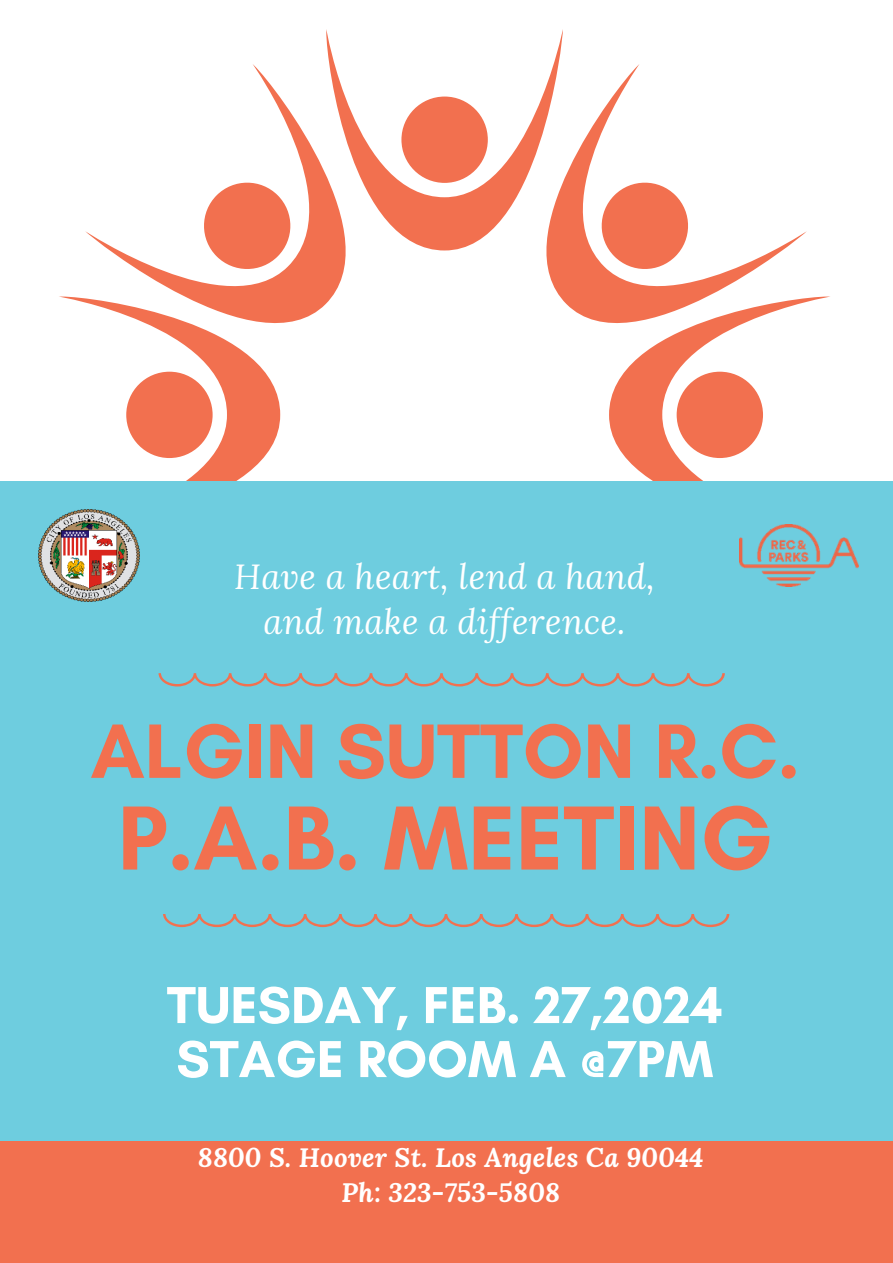
<style>
.page{position:relative;width:893px;height:1263px;background:#fff}
.page>*{position:absolute;margin:0;border:0;box-sizing:border-box;transform-origin:0 0}
.t1{font:700 92.62px "Glacial Indifference";color:#f2704f}
.t2{font:700 78.38px "Glacial Indifference";color:#f2704f}
.t3{font:700 52.95px/54px "Glacial Indifference";color:#fff}
.t4{font:italic 34.72px/45px "Lora";letter-spacing:.01em;color:#fff;text-align:center}
.t5{font:italic 700 26.47px "Lora";letter-spacing:.01em;color:#fff}
</style>
<div class="page">
<svg style="left:326px;top:29px;width:237px;height:221px"></svg>
<div style="left:401px;top:97px;width:87px;height:86px;background:#f2704f;border-radius:50%"></div>
<svg style="left:609px;top:297px;width:221px;height:185px"></svg>
<div style="left:676px;top:372px;width:87px;height:86px;background:#f2704f;border-radius:50%"></div>
<svg style="left:59px;top:297px;width:221px;height:185px"></svg>
<div style="left:126px;top:372px;width:87px;height:86px;background:#f2704f;border-radius:50%"></div>
<svg style="left:501px;top:64px;width:306px;height:307px"></svg>
<svg style="left:597px;top:178px;width:95px;height:95px"></svg>
<svg style="left:85px;top:64px;width:306px;height:307px"></svg>
<svg style="left:200px;top:178px;width:94px;height:95px"></svg>
<svg style="left:501px;top:458px;width:306px;height:24px"></svg>
<svg style="left:85px;top:458px;width:306px;height:24px"></svg>
<div style="left:0;top:482px;width:893px;height:781px;background:#6ecddf"></div>
<div style="left:0;top:1141px;width:893px;height:122px;background:#f2704f"></div>
<svg style="left:158px;top:673px;width:566px;height:13px"></svg>
<svg style="left:163px;top:914px;width:566px;height:13px"></svg>
<img style="left:39px;top:509px;width:101px;height:92px">
<img style="left:740px;top:524px;width:118px;height:62px">
<p class="t4" style="left:234px;top:553px;width:422px">Have a heart, lend a hand, and make a difference.</p>
<p class="t2" style="left:91px;top:703px;width:710px">ALGIN SUTTON R.C.</p>
<p class="t1" style="left:118px;top:781px;width:656px">P.A.B. MEETING</p>
<p class="t3" style="left:167px;top:977px;width:557px">TUESDAY, FEB. 27,2024<br>STAGE ROOM A @7PM</p>
<h1 class="t5" style="left:198px;top:1140px;width:507px">8800 S. Hoover St. Los Angeles Ca 90044</h1>
<h2 class="t5" style="left:341px;top:1174px;width:220px">Ph: 323-753-5808</h2>
</div>
